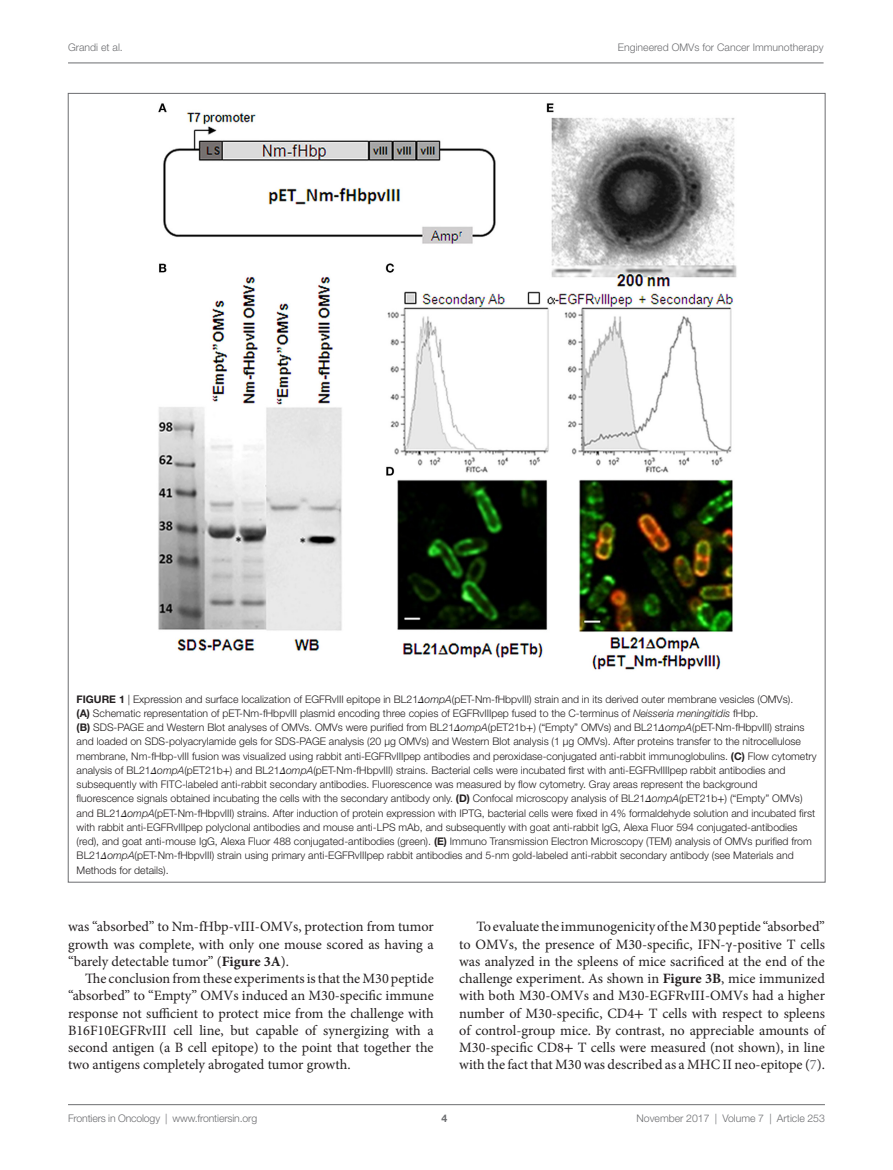
<style>
.page{position:relative;width:893px;height:1170px;background:#fff}
.page>*{position:absolute;margin:0;border:0;box-sizing:border-box;transform-origin:0 0}
.t1{font:14.25px/17.2px "Minion Pro";letter-spacing:-.005em;color:#231f20;text-align:justify}
.t2{font:300 10.5px/14.2px "Helvetica Neue LT Std";color:#231f20}
.t3{font:300 10.5px "Helvetica Neue LT Std";color:#6c6d70}
.t4{font:700 10.5px "Helvetica Neue LT Std";color:#6c6d70}
.s1{font-weight:700}
.s2{font-family:"STIX General";font-weight:400;font-style:italic}
.s3{font-style:italic}
.s4{font-family:"STIX General";font-weight:400}
.s5{font-family:"STIX General"}
.s6{color:#6c6d70}
</style>
<div class="page">
<img style="left:158px;top:103px;width:579px;height:567px">
<hr style="left:68px;top:63px;width:756px;height:1px;background:#6c6d70">
<hr style="left:68px;top:1104px;width:757px;height:1px;background:#6c6d70">
<p class="t3" style="left:68px;top:41px;width:56px">Grandi et al.</p>
<p class="t3" style="left:618px;top:41px;width:207px">Engineered OMVs for Cancer Immunotherapy</p>
<p class="t2" style="left:77px;top:691px;width:741px"><span class="s1">FIGURE 1</span> | Expression and surface localization of EGFRvIII epitope in BL21<span class="s2">Δ</span><span class="s3">ompA</span>(pET-Nm-fHbpvIII) strain and in its derived outer membrane vesicles (OMVs).<br><span class="s1">(A)</span> Schematic representation of pET-Nm-fHbpvIII plasmid encoding three copies of EGFRvIIIpep fused to the C-terminus of <span class="s3">Neisseria meningitidis</span> fHbp.<br><span class="s1">(B)</span> SDS-PAGE and Western Blot analyses of OMVs. OMVs were purified from BL21<span class="s2">Δ</span><span class="s3">ompA</span>(pET21b<span class="s4">+</span>) (“Empty” OMVs) and BL21<span class="s2">Δ</span><span class="s3">ompA</span>(pET-Nm-fHbpvIII) strains and loaded on SDS-polyacrylamide gels for SDS-PAGE analysis (20 µg OMVs) and Western Blot analysis (1 µg OMVs). After proteins transfer to the nitrocellulose membrane, Nm-fHbp-vIII fusion was visualized using rabbit anti-EGFRvIIIpep antibodies and peroxidase-conjugated anti-rabbit immunoglobulins. <span class="s1">(C)</span> Flow cytometry analysis of BL21<span class="s2">Δ</span><span class="s3">ompA</span>(pET21b<span class="s4">+</span>) and BL21<span class="s2">Δ</span><span class="s3">ompA</span>(pET-Nm-fHbpvIII) strains. Bacterial cells were incubated first with anti-EGFRvIIIIpep rabbit antibodies and subsequently with FITC-labeled anti-rabbit secondary antibodies. Fluorescence was measured by flow cytometry. Gray areas represent the background fluorescence signals obtained incubating the cells with the secondary antibody only. <span class="s1">(D)</span> Confocal microscopy analysis of BL21<span class="s2">Δ</span><span class="s3">ompA</span>(pET21b<span class="s4">+</span>) (“Empty” OMVs) and BL21<span class="s2">Δ</span><span class="s3">ompA</span>(pET-Nm-fHbpvIII) strains. After induction of protein expression with IPTG, bacterial cells were fixed in 4% formaldehyde solution and incubated first with rabbit anti-EGFRvIIIpep polyclonal antibodies and mouse anti-LPS mAb, and subsequently with goat anti-rabbit IgG, Alexa Fluor 594 conjugated-antibodies (red), and goat anti-mouse IgG, Alexa Fluor 488 conjugated-antibodies (green). <span class="s1">(E)</span> Immuno Transmission Electron Microscopy (TEM) analysis of OMVs purified from BL21<span class="s2">Δ</span><span class="s3">ompA</span>(pET-Nm-fHbpvIII) strain using primary anti-EGFRvIIIpep rabbit antibodies and 5-nm gold-labeled anti-rabbit secondary antibody (see Materials and Methods for details).</p>
<h1 class="t1" style="left:68px;top:918px;width:367px">was “absorbed” to Nm-fHbp-vIII-OMVs, protection from tumor growth was complete, with only one mouse scored as having a “barely detectable tumor” (<span class="s1">Figure 3A</span>).</h1>
<p class="t1" style="left:68px;top:969px;width:367px;text-indent:17px">The conclusion from these experiments is that the M30 peptide “absorbed” to “Empty” OMVs induced an M30-specific immune response not sufficient to protect mice from the challenge with B16F10EGFRvIII cell line, but capable of synergizing with a second antigen (a B cell epitope) to the point that together the two antigens completely abrogated tumor growth.</p>
<p class="t1" style="left:459px;top:918px;width:367px;text-indent:17px">To evaluate the immunogenicity of the M30 peptide “absorbed” to OMVs, the presence of M30-specific, IFN-<span class="s5">γ</span>-positive T cells was analyzed in the spleens of mice sacrificed at the end of the challenge experiment. As shown in <span class="s1">Figure 3B</span>, mice immunized with both M30-OMVs and M30-EGFRvIII-OMVs had a higher number of M30-specific, CD4<span class="s5">+</span> T cells with respect to spleens of control-group mice. By contrast, no appreciable amounts of M30-specific CD8<span class="s5">+</span> T cells were measured (not shown), in line with the fact that M30 was described as a MHC II neo-epitope (<span class="s6">7</span>).</p>
<p class="t3" style="left:68px;top:1111px;width:191px">Frontiers in Oncology | www.frontiersin.org</p>
<p class="t3" style="left:636px;top:1111px;width:190px">November 2017 | Volume 7 | Article 253</p>
<p class="t4" style="left:441px;top:1111px;width:7px">4</p>
</div>
